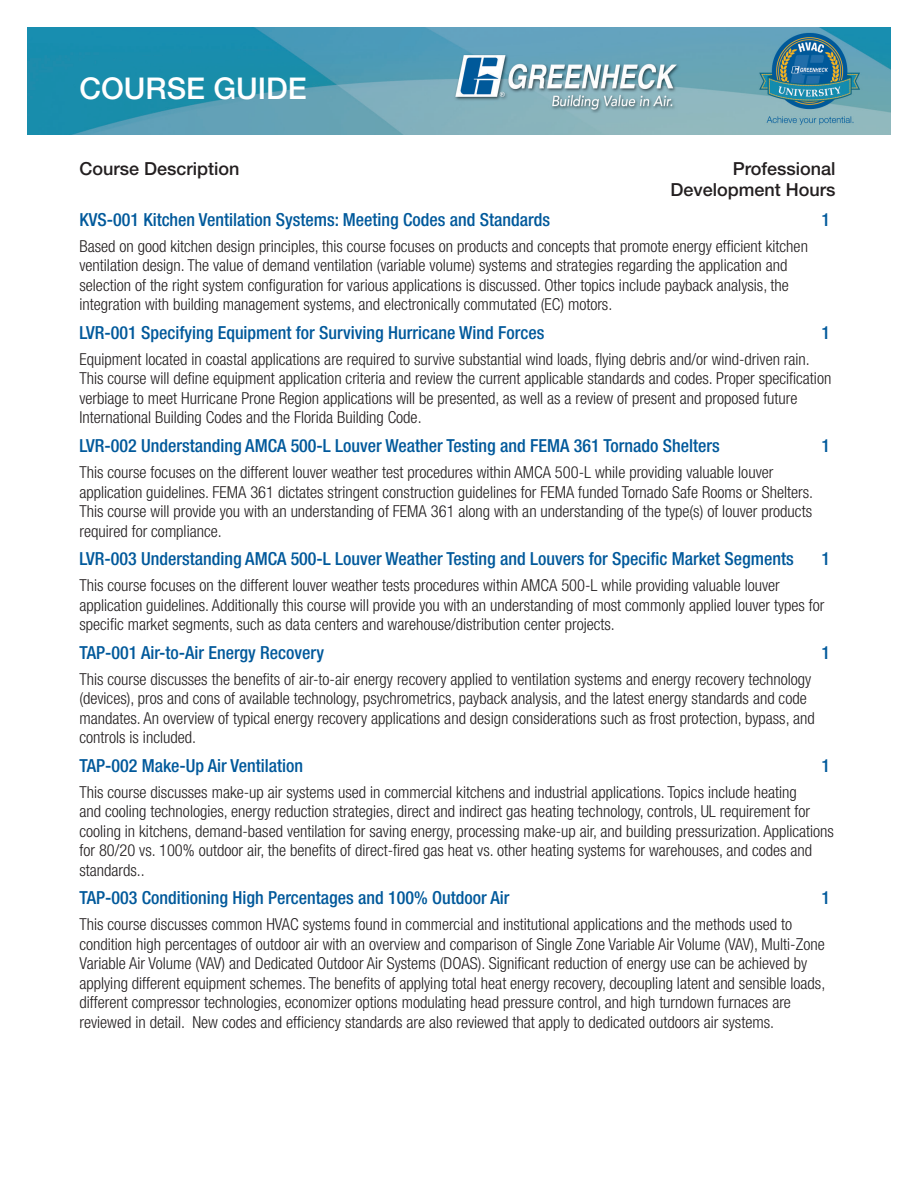
<style>
.page{position:relative;width:918px;height:1188px;background:#fff}
.page>*{position:absolute;margin:0;border:0;box-sizing:border-box;transform-origin:0 0}
.t1{font:500 30px "Helvetica Neue LT Std";color:#fff}
.Course_Title{font:500 condensed 18px "Helvetica Neue LT Std";color:#00599b}
.Body_Copy{font:500 condensed 18px "Helvetica Neue LT Std";color:#00599b}
.t2{font:500 18px "Helvetica Neue LT Std";color:#231f20}
.Body_Copy-2{font:300 condensed 16.5px/19.5px "Helvetica Neue LT Std";color:#231f20}
.Course_Title-2{font:300 condensed 16.5px/19.5px "Helvetica Neue LT Std";color:#231f20}
</style>
<div class="page">
<img style="left:27px;top:27px;width:864px;height:108px">
<h1 class="t1" style="left:79px;top:71px;width:229px">COURSE GUIDE</h1>
<p class="t2" style="left:80px;top:158px;width:162px">Course Description</p>
<p class="t2" style="left:733px;top:158px;width:104px">Professional</p>
<p class="t2" style="left:670px;top:179px;width:167px">Development Hours</p>
<p class="Body_Copy" style="left:80px;top:208px;width:472px">KVS-001 Kitchen Ventilation Systems: Meeting Codes and Standards</p>
<p class="Body_Copy" style="left:821px;top:208px;width:10px">1</p>
<p class="Body_Copy-2" style="left:80px;top:236px;width:730px">Based on good kitchen design principles, this course focuses on products and concepts that promote energy efficient kitchen ventilation design. The value of demand ventilation (variable volume) systems and strategies regarding the application and selection of the right system configuration for various applications is discussed. Other topics include payback analysis, the integration with building management systems, and electronically commutated (EC) motors.</p>
<p class="Course_Title" style="left:80px;top:322px;width:466px">LVR-001 Specifying Equipment for Surviving Hurricane Wind Forces</p>
<p class="Course_Title" style="left:821px;top:322px;width:10px">1</p>
<p class="Body_Copy-2" style="left:80px;top:349px;width:753px">Equipment located in coastal applications are required to survive substantial wind loads, flying debris and/or wind-driven rain.<br>This course will define equipment application criteria and review the current applicable standards and codes. Proper specification verbiage to meet Hurricane Prone Region applications will be presented, as well as a review of present and proposed future International Building Codes and the Florida Building Code.</p>
<p class="Course_Title" style="left:80px;top:435px;width:642px">LVR-002 Understanding AMCA 500-L Louver Weather Testing and FEMA 361 Tornado Shelters</p>
<p class="Course_Title" style="left:821px;top:435px;width:10px">1</p>
<p class="Course_Title-2" style="left:80px;top:462px;width:735px">This course focuses on the different louver weather test procedures within AMCA 500-L while providing valuable louver application guidelines. FEMA 361 dictates stringent construction guidelines for FEMA funded Tornado Safe Rooms or Shelters.<br>This course will provide you with an understanding of FEMA 361 along with an understanding of the type(s) of louver products required for compliance.</p>
<p class="Course_Title" style="left:80px;top:548px;width:716px">LVR-003 Understanding AMCA 500-L Louver Weather Testing and Louvers for Specific Market Segments</p>
<p class="Course_Title" style="left:821px;top:548px;width:10px">1</p>
<p class="Course_Title-2" style="left:80px;top:575px;width:747px">This course focuses on the different louver weather tests procedures within AMCA 500-L while providing valuable louver application guidelines. Additionally this course will provide you with an understanding of most commonly applied louver types for specific market segments, such as data centers and warehouse/distribution center projects.</p>
<p class="Course_Title" style="left:80px;top:641px;width:246px">TAP-001 Air-to-Air Energy Recovery</p>
<p class="Course_Title" style="left:821px;top:641px;width:10px">1</p>
<p class="Body_Copy-2" style="left:80px;top:669px;width:737px">This course discusses the benefits of air-to-air energy recovery applied to ventilation systems and energy recovery technology (devices), pros and cons of available technology, psychrometrics, payback analysis, and the latest energy standards and code mandates. An overview of typical energy recovery applications and design considerations such as frost protection, bypass, and controls is included.</p>
<p class="Course_Title" style="left:80px;top:754px;width:225px">TAP-002 Make-Up Air Ventilation</p>
<p class="Course_Title" style="left:821px;top:754px;width:10px">1</p>
<p class="Body_Copy-2" style="left:80px;top:782px;width:756px">This course discusses make-up air systems used in commercial kitchens and industrial applications. Topics include heating<br>and cooling technologies, energy reduction strategies, direct and indirect gas heating technology, controls, UL requirement for cooling in kitchens, demand-based ventilation for saving energy, processing make-up air, and building pressurization. Applications for 80/20 vs. 100% outdoor air, the benefits of direct-fired gas heat vs. other heating systems for warehouses, and codes and standards..</p>
<p class="Course_Title" style="left:80px;top:887px;width:431px">TAP-003 Conditioning High Percentages and 100% Outdoor Air</p>
<p class="Course_Title" style="left:821px;top:887px;width:10px">1</p>
<p class="Body_Copy-2" style="left:80px;top:915px;width:747px">This course discusses common HVAC systems found in commercial and institutional applications and the methods used to condition high percentages of outdoor air with an overview and comparison of Single Zone Variable Air Volume (VAV), Multi-Zone Variable Air Volume (VAV) and Dedicated Outdoor Air Systems (DOAS). Significant reduction of energy use can be achieved by applying different equipment schemes. The benefits of applying total heat energy recovery, decoupling latent and sensible loads, different compressor technologies, economizer options modulating head pressure control, and high turndown furnaces are reviewed in detail. New codes and efficiency standards are also reviewed that apply to dedicated outdoors air systems.</p>
</div>
